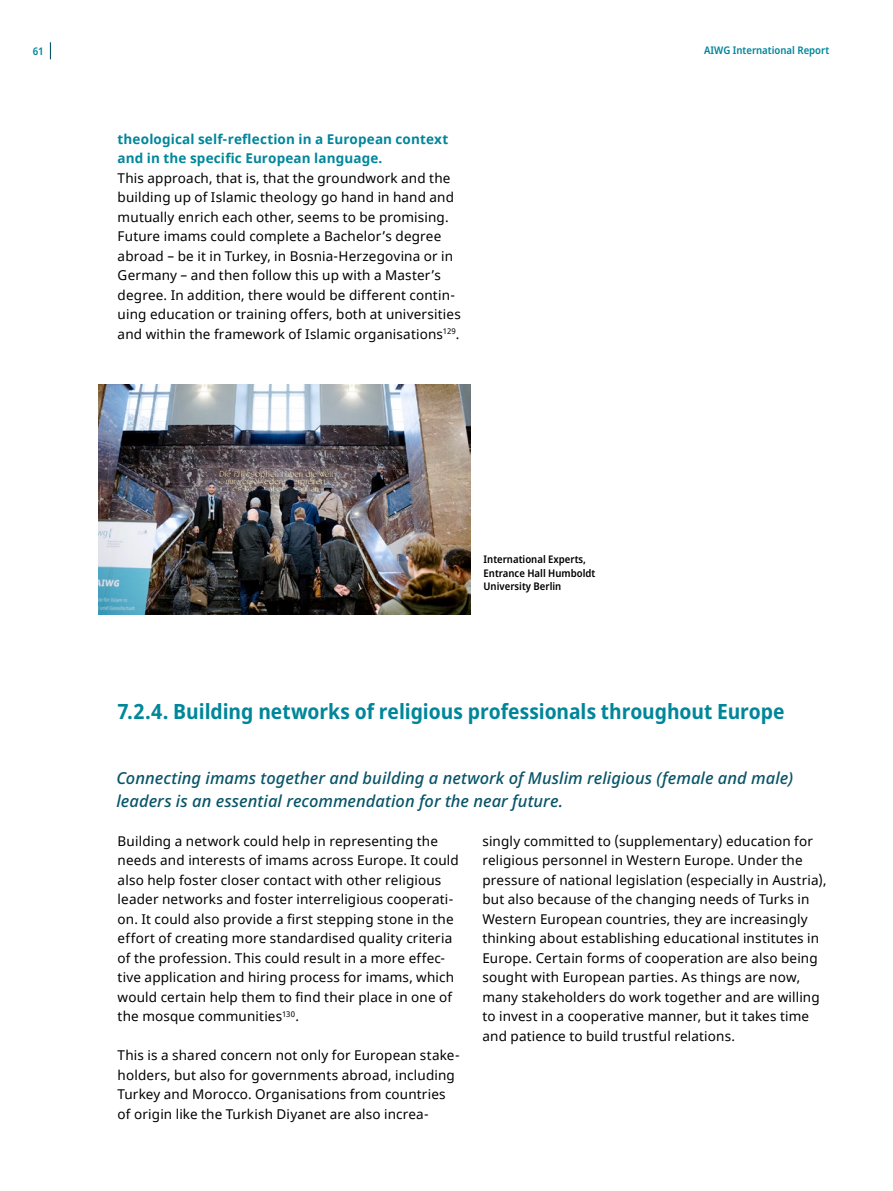
<style>
.page{position:relative;width:893px;height:1191px;background:#fff}
.page>*{position:absolute;margin:0;border:0;box-sizing:border-box;transform-origin:0 0}
.t1{font:700 semi-condensed 21px "Noto Sans";letter-spacing:-.005em;color:#00869a}
.Lead_In{font:italic 500 16.5px/22.5px "Noto Sans";letter-spacing:.005em;color:#085468}
.t2{font:13.5px/19.5px "Noto Sans";letter-spacing:.015em;color:#000}
.t3{font:700 13.5px/19.5px "Noto Sans";letter-spacing:.01em;color:#00869a}
.BU{font:600 semi-condensed 10.5px/13.5px "Noto Sans";color:#000}
.t4{font:600 semi-condensed 10.5px "Noto Sans";color:#00869a}
</style>
<div class="page">
<svg style="left:50px;top:42px;width:1px;height:17px"></svg>
<img style="left:98px;top:385px;width:373px;height:229px">
<p class="t4" style="left:33px;top:43px;width:13px">61</p>
<p class="t4" style="left:704px;top:42px;width:126px">AIWG International Report</p>
<p class="t3" style="left:118px;top:129px;width:332px">theological self-reflection in a European context and in the specific European language.</p>
<p class="t2" style="left:118px;top:168px;width:345px">This approach, that is, that the groundwork and the building up of Islamic theology go hand in hand and mutually enrich each other, seems to be promising.<br>Future imams could complete a Bachelor’s degree abroad – be it in Turkey, in Bosnia-Herzegovina or in Germany – and then follow this up with a Master’s degree. In addition, there would be different contin&shy;uing education or training offers, both at universities and within the framework of Islamic organisations<sup>129</sup>.</p>
<p class="BU" style="left:484px;top:552px;width:113px">International Experts,<br>Entrance Hall Humboldt<br>University Berlin</p>
<h2 class="t1" style="left:118px;top:696px;width:668px">7.2.4. Building networks of religious professionals throughout Europe</h2>
<p class="Lead_In" style="left:116px;top:767px;width:678px">Connecting imams together and building a network of Muslim religious (female and male) leaders is an essential recommendation for the near future.</p>
<p class="t2" style="left:118px;top:831px;width:343px">Building a network could help in representing the needs and interests of imams across Europe. It could also help foster closer contact with other religious leader networks and foster interreligious cooperati&shy;on. It could also provide a first stepping stone in the effort of creating more standardised quality criteria of the profession. This could result in a more effec&shy;tive application and hiring process for imams, which would certain help them to find their place in one of the mosque communities<sup>130</sup>.</p>
<p class="t2" style="left:118px;top:1046px;width:343px">This is a shared concern not only for European stake&shy;holders, but also for governments abroad, including Turkey and Morocco. Organisations from countries of origin like the Turkish Diyanet are also increa-</p>
<p class="t2" style="left:482px;top:831px;width:346px">singly committed to (supplementary) education for religious personnel in Western Europe. Under the pressure of national legislation (especially in Austria), but also because of the changing needs of Turks in Western European countries, they are increasingly thinking about establishing educational institutes in Europe. Certain forms of cooperation are also being sought with European parties. As things are now, many stakeholders do work together and are willing to invest in a cooperative manner, but it takes time and patience to build trustful relations.</p>
</div>
